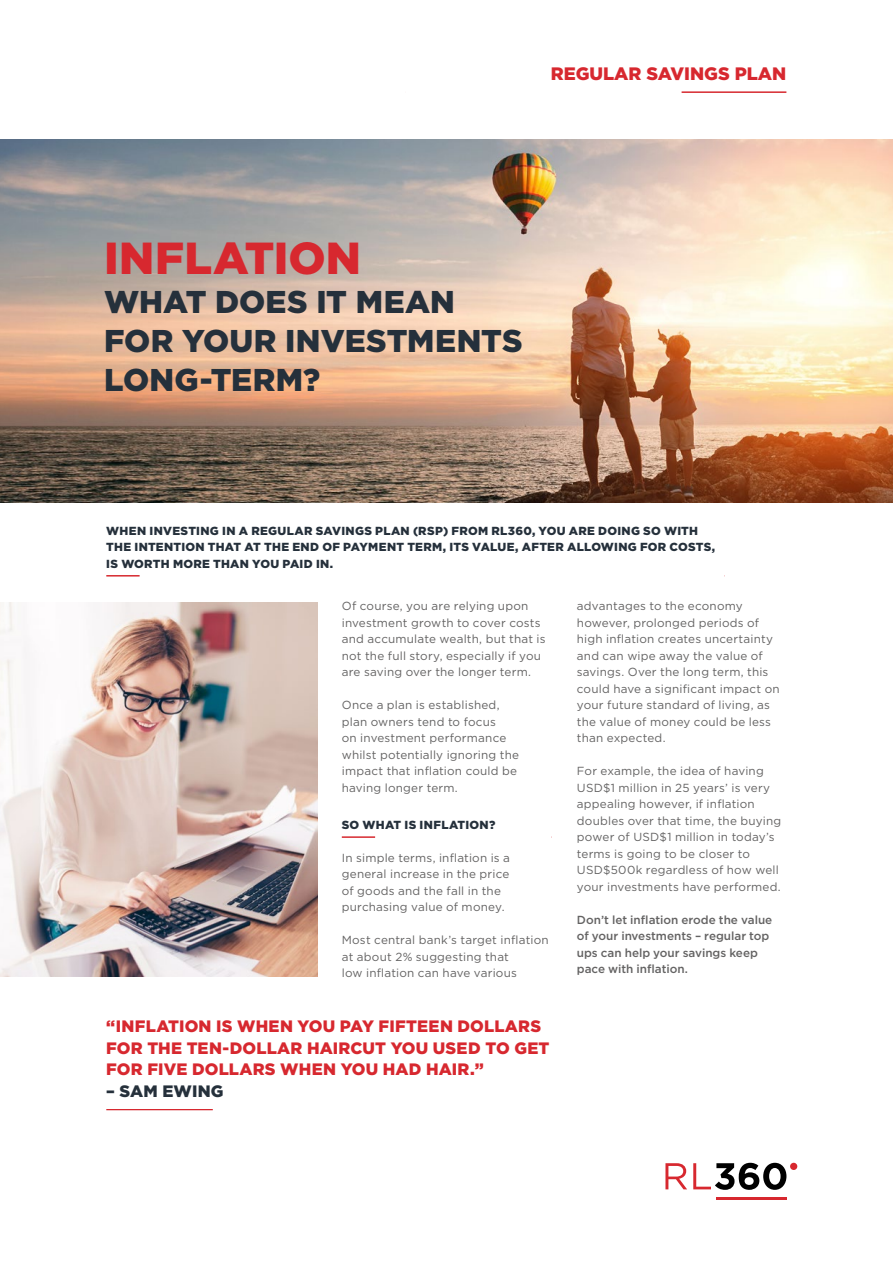
<style>
.page{position:relative;width:893px;height:1263px;background:#fff}
.page>*{position:absolute;margin:0;border:0;box-sizing:border-box;transform-origin:0 0}
.Headline{font:900 44.85px "Gotham";letter-spacing:.005em;color:#d7282f}
.Headline-2{font:900 31.5px/39px "Gotham";color:#25303b}
.Product_name{font:900 18px "Gotham";color:#d7282f}
.Quotes{font:900 16.5px/21.6px "Gotham";letter-spacing:.01em;color:#d7282f}
.Quotes-2{font:900 16.5px "Gotham";letter-spacing:.01em;color:#25303b}
.Body{font:11.7px/16.5px "Gotham";letter-spacing:.015em;color:#646363}
.Subheadline{font:900 11.7px/16.5px "Gotham";letter-spacing:.02em;color:#25303b}
.Subheadline_2{font:500 11.7px/16.5px "Gotham";color:#646363}
</style>
<div class="page">
<img style="left:488px;top:139px;width:405px;height:363px">
<img style="left:0;top:139px;width:488px;height:363px">
<hr style="left:405px;top:91px;width:381px;height:2px;background:#d7282f">
<hr style="left:405px;top:91px;width:277px;height:3px;background:#fff">
<hr style="left:342px;top:836px;width:209px;height:2px;background:#d7282f">
<hr style="left:375px;top:836px;width:176px;height:3px;background:#fff">
<hr style="left:716px;top:1197px;width:70px;height:2px;background:#d7282f">
<div style="left:790px;top:1163px;width:7px;height:7px;background:#d7282f;border-radius:50%"></div>
<svg style="left:665px;top:1163px;width:121px;height:27px"></svg>
<hr style="left:106px;top:575px;width:618px;height:1px;background:#d7282f">
<hr style="left:140px;top:574px;width:584px;height:3px;background:#fff">
<hr style="left:106px;top:1109px;width:107px;height:1px;background:#d7282f">
<img style="left:0;top:603px;width:318px;height:373px">
<p class="Product_name" style="left:551px;top:62px;width:237px">REGULAR SAVINGS PLAN</p>
<p class="Headline" style="left:104px;top:227px;width:258px">INFLATION</p>
<p class="Headline-2" style="left:104px;top:282px;width:420px">WHAT DOES IT MEAN<br>FOR YOUR INVESTMENTS<br>LONG-TERM?</p>
<p class="Subheadline" style="left:106px;top:522px;width:610px">WHEN INVESTING IN A REGULAR SAVINGS PLAN (RSP) FROM RL360, YOU ARE DOING SO WITH<br>THE INTENTION THAT AT THE END OF PAYMENT TERM, ITS VALUE, AFTER ALLOWING FOR COSTS,<br>IS WORTH MORE THAN YOU PAID IN.</p>
<p class="Body" style="left:342px;top:597px;width:205px">Of course, you are relying upon investment growth to cover costs and accumulate wealth, but that is not the full story, especially if you are saving over the longer term.</p>
<p class="Body" style="left:342px;top:696px;width:179px">Once a plan is established, plan owners tend to focus<br>on investment performance whilst potentially ignoring the impact that inflation could be having longer term.</p>
<p class="Subheadline" style="left:342px;top:816px;width:155px">SO WHAT IS INFLATION?</p>
<p class="Body" style="left:342px;top:849px;width:170px">In simple terms, inflation is a general increase in the price of goods and the fall in the purchasing value of money.</p>
<p class="Body" style="left:342px;top:932px;width:208px">Most central bank’s target inflation at about 2% suggesting that<br>low inflation can have various</p>
<p class="Quotes" style="left:106px;top:1015px;width:445px">“INFLATION IS WHEN YOU PAY FIFTEEN DOLLARS<br>FOR THE TEN-DOLLAR HAIRCUT YOU USED TO GET<br>FOR FIVE DOLLARS WHEN YOU HAD HAIR.”</p>
<p class="Quotes-2" style="left:106px;top:1080px;width:119px">– SAM EWING</p>
<p class="Body" style="left:577px;top:597px;width:204px">advantages to the economy however, prolonged periods of high inflation creates uncertainty and can wipe away the value of savings. Over the long term, this could have a significant impact on your future standard of living, as the value of money could be less than expected.</p>
<p class="Body" style="left:577px;top:762px;width:206px">For example, the idea of having<br>USD$1 million in 25 years’ is very appealing however, if inflation doubles over that time, the buying power of USD$1 million in today’s terms is going to be closer to<br>USD$500k regardless of how well your investments have performed.</p>
<p class="Subheadline_2" style="left:577px;top:911px;width:197px">Don’t let inflation erode the value of your investments – regular top ups can help your savings keep pace with inflation.</p>
</div>
